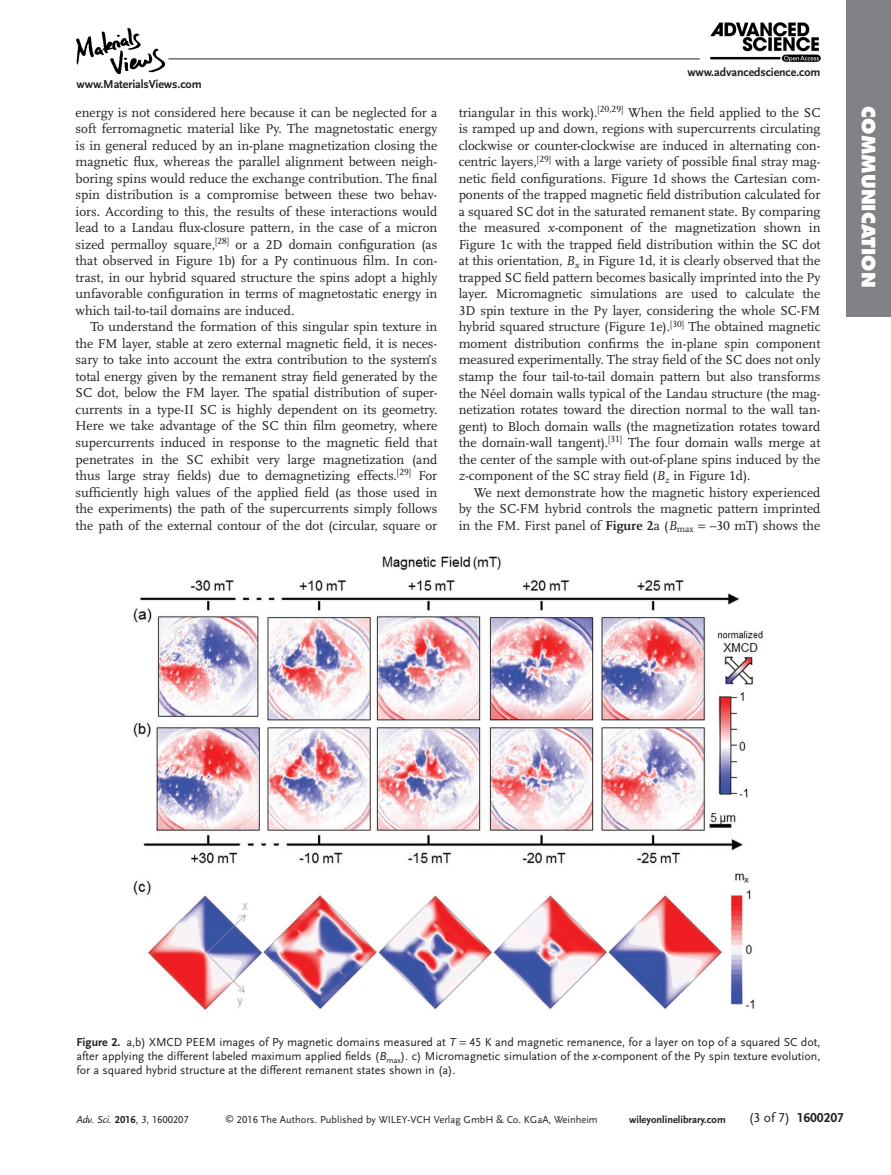
<style>
.page{position:relative;width:891px;height:1175px;background:#fff}
.page>*{position:absolute;margin:0;border:0;box-sizing:border-box;transform-origin:0 0}
.t1{font:800 18px "Futura";letter-spacing:.005em;color:#fff}
.t2{font:13.5px/16.5px "Scala LF";color:#231f20;text-align:justify}
.t3{font:700 13.5px "Scala Sans LF";color:#231f20}
.t4{font:12px/14.2px "Scala Sans LF";color:#231f20;text-align:justify}
.t5{font:700 12px "Scala Sans LF";letter-spacing:-.01em;color:#231f20}
.t6{font:10.5px "Scala Sans LF";color:#231f20}
.t7{font:700 10.5px "Scala Sans LF";color:#231f20}
.t8{font:italic 10.5px "Scala Sans LF";color:#231f20}
.s1{font-style:italic}
.s2{font-weight:700}
.s3{font-weight:700;font-style:normal}
.s4{font-style:normal}
.s5{font-size:9px}
.s6{font-weight:400}
</style>
<div class="page">
<div style="left:846px;top:0;width:45px;height:317px;background:#808285"></div>
<img style="left:77px;top:28px;width:88px;height:45px">
<hr style="left:168px;top:59px;width:532px;height:1px;background:#231f20">
<img style="left:710px;top:22px;width:111px;height:40px">
<img style="left:133px;top:557px;width:630px;height:454px">
<p class="t5" style="left:77px;top:77px;width:127px">www.MaterialsViews.com</p>
<p class="t2" style="left:76px;top:104px;width:363px">energy is not considered here because it can be neglected for a soft ferromagnetic material like Py. The magnetostatic energy is in general reduced by an in-plane magnetization closing the magnetic flux, whereas the parallel alignment between neigh&shy;boring spins would reduce the exchange contribution. The final spin distribution is a compromise between these two behav&shy;iors. According to this, the results of these interactions would lead to a Landau flux-closure pattern, in the case of a micron sized permalloy square,<sup>[28]</sup> or a 2D domain configuration (as that observed in Figure 1b) for a Py continuous film. In con&shy;trast, in our hybrid squared structure the spins adopt a highly unfavorable configuration in terms of magnetostatic energy in which tail-to-tail domains are induced.</p>
<p class="t2" style="left:76px;top:319px;width:363px;text-indent:15px">To understand the formation of this singular spin texture in the FM layer, stable at zero external magnetic field, it is neces&shy;sary to take into account the extra contribution to the system’s total energy given by the remanent stray field generated by the SC dot, below the FM layer. The spatial distribution of super&shy;currents in a type-II SC is highly dependent on its geometry.<br>Here we take advantage of the SC thin film geometry, where supercurrents induced in response to the magnetic field that penetrates in the SC exhibit very large magnetization (and thus large stray fields) due to demagnetizing effects.<sup>[29]</sup> For sufficiently high values of the applied field (as those used in the experiments) the path of the supercurrents simply follows the path of the external contour of the dot (circular, square or</p>
<p class="t5" style="left:687px;top:65px;width:135px">www.advancedscience.com</p>
<p class="t2" style="left:459px;top:104px;width:363px">triangular in this work).<sup>[20,29]</sup> When the field applied to the SC is ramped up and down, regions with supercurrents circulating clockwise or counter-clockwise are induced in alternating con&shy;centric layers,<sup>[29]</sup> with a large variety of possible final stray mag&shy;netic field configurations. Figure 1d shows the Cartesian com&shy;ponents of the trapped magnetic field distribution calculated for a squared SC dot in the saturated remanent state. By comparing the measured <span class="s1">x</span>-component of the magnetization shown in Figure 1c with the trapped field distribution within the SC dot at this orientation, <span class="s1">B</span><sub>x</sub> in Figure 1d, it is clearly observed that the trapped SC field pattern becomes basically imprinted into the Py layer. Micromagnetic simulations are used to calculate the 3D spin texture in the Py layer, considering the whole SC-FM hybrid squared structure (Figure 1e).<sup>[30]</sup> The obtained magnetic moment distribution confirms the in-plane spin component measured experimentally. The stray field of the SC does not only stamp the four tail-to-tail domain pattern but also transforms the Néel domain walls typical of the Landau structure (the mag&shy;netization rotates toward the direction normal to the wall tan&shy;gent) to Bloch domain walls (the magnetization rotates toward the domain-wall tangent).<sup>[31]</sup> The four domain walls merge at the center of the sample with out-of-plane spins induced by the <span class="s1">z</span>-component of the SC stray field (<span class="s1">B</span><sub>z</sub> in Figure 1d).</p>
<p class="t2" style="left:459px;top:484px;width:363px;text-indent:15px">We next demonstrate how the magnetic history experienced by the SC-FM hybrid controls the magnetic pattern imprinted in the FM. First panel of <span class="s2">Figure 2</span>a (<span class="s1">B</span><sub>max</sub> –30 mT) shows the</p>
<h1 class="t1" style="left:880px;top:106px;width:183px;rotate:90deg">Communication</h1>
<p class="t4" style="left:76px;top:1035px;width:746px"><span class="s2">Figure 2.</span> a,b) XMCD PEEM images of Py magnetic domains measured at <span class="s1">T</span> 45 K and magnetic remanence, for a layer on top of a squared SC dot, after applying the different labeled maximum applied fields (<span class="s1">B</span><sub>max</sub>). c) Micromagnetic simulation of the <span class="s1">x</span>-component of the Py spin texture evolution, for a squared hybrid structure at the different remanent states shown in (a).</p>
<p class="t8" style="left:77px;top:1113px;width:114px">Adv. Sci. <span class="s3">2016</span><span class="s4">,</span> 3<span class="s4">, 1600207</span></p>
<p class="t6" style="left:225px;top:1113px;width:374px"><span class="s5">©</span> 2016 The Authors. Published by WILEY-VCH Verlag GmbH &amp; Co. KGaA, Weinheim</p>
<p class="t7" style="left:629px;top:1113px;width:98px">wileyonlinelibrary.com</p>
<p class="t3" style="left:749px;top:1110px;width:97px"><span class="s6">(3 of 7)</span> 1600207</p>
</div>
